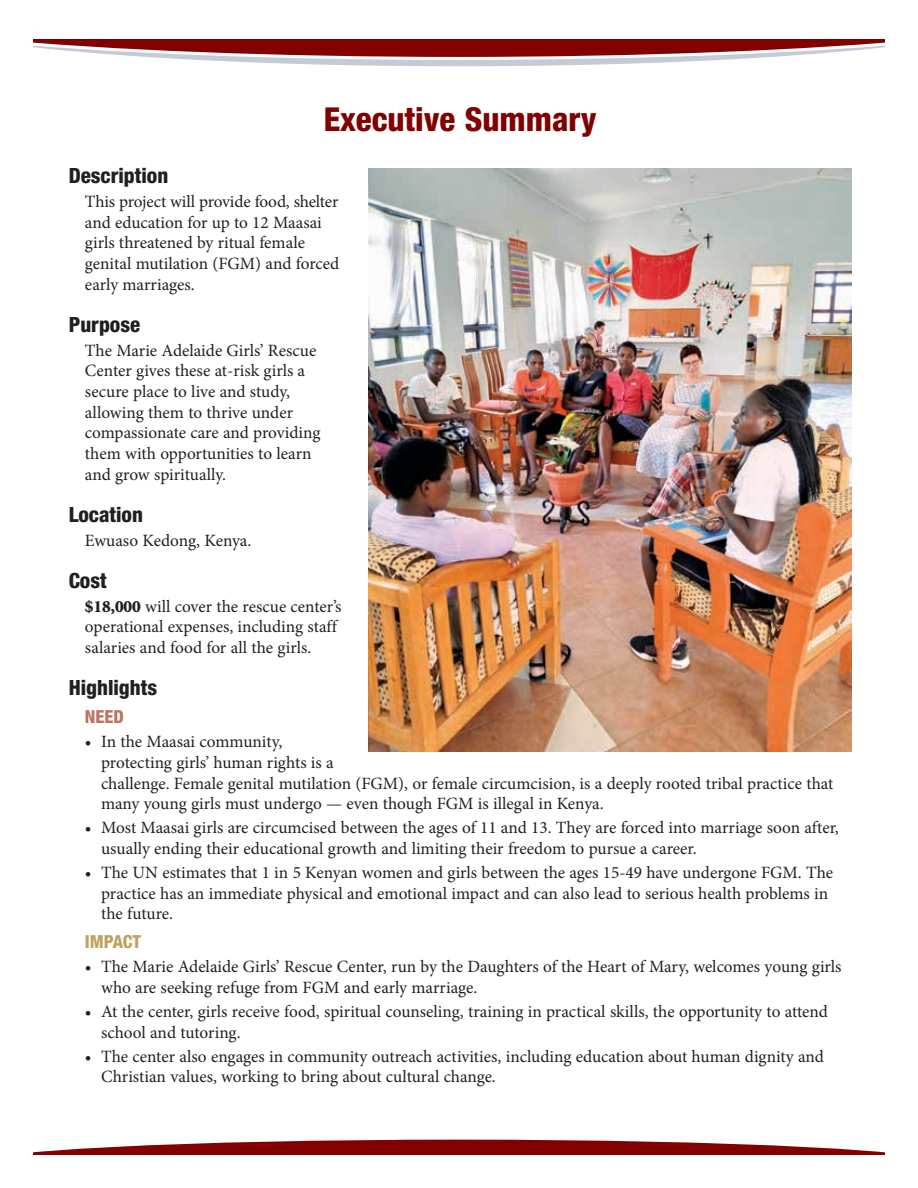
<style>
.page{position:relative;width:918px;height:1188px;background:#fff}
.page>*{position:absolute;margin:0;border:0;box-sizing:border-box;transform-origin:0 0}
.t1{font:800 condensed 33px "Helvetica Neue LT Pro";color:#820000}
.t2{font:800 condensed 21px "Helvetica Neue LT Pro";color:#231f20}
.t3{font:800 condensed 18px "Helvetica Neue LT Pro";color:#bea261}
.t4{font:800 condensed 18px "Helvetica Neue LT Pro";color:#b97561}
.t5{font:17.25px/20.7px "Minion Pro";color:#231f20}
.s1{font-family:"Minion Std";font-weight:900}
</style>
<div class="page">
<svg style="left:34px;top:1140px;width:850px;height:14px"></svg>
<svg style="left:34px;top:40px;width:850px;height:26px"></svg>
<img style="left:369px;top:168px;width:483px;height:584px">
<h1 class="t1" style="left:324px;top:99px;width:274px">Executive Summary</h1>
<p class="t2" style="left:69px;top:163px;width:101px">Description</p>
<p class="t5" style="left:85px;top:191px;width:256px">This project will provide food, shelter and education for up to 12 Maasai girls threatened by ritual female genital mutilation (FGM) and forced early marriages.</p>
<p class="t2" style="left:69px;top:311px;width:73px">Purpose</p>
<p class="t5" style="left:85px;top:340px;width:237px">The Marie Adelaide Girls’ Rescue<br>Center gives these at-risk girls a secure place to live and study, allowing them to thrive under compassionate care and providing them with opportunities to learn and grow spiritually.</p>
<p class="t2" style="left:69px;top:501px;width:76px">Location</p>
<p class="t5" style="left:85px;top:530px;width:168px">Ewuaso Kedong, Kenya.</p>
<p class="t2" style="left:69px;top:567px;width:40px">Cost</p>
<p class="t5" style="left:85px;top:596px;width:258px"><span class="s1">$18,000</span> will cover the rescue center’s operational expenses, including staff salaries and food for all the girls.</p>
<p class="t2" style="left:69px;top:675px;width:90px">Highlights</p>
<p class="t4" style="left:85px;top:706px;width:41px">NEED</p>
<p class="t5" style="left:101px;top:731px;width:734px;text-indent:-16px">• In the Maasai community,<br>protecting girls’ human rights is a<br>challenge. Female genital mutilation (FGM), or female circumcision, is a deeply rooted tribal practice that many young girls must undergo — even though FGM is illegal in Kenya.</p>
<p class="t5" style="left:101px;top:817px;width:739px;text-indent:-16px">• Most Maasai girls are circumcised between the ages of 11 and 13. They are forced into marriage soon after, usually ending their educational growth and limiting their freedom to pursue a career.</p>
<p class="t5" style="left:101px;top:862px;width:734px;text-indent:-16px">• The UN estimates that 1 in 5 Kenyan women and girls between the ages 15-49 have undergone FGM. The practice has an immediate physical and emotional impact and can also lead to serious health problems in the future.</p>
<p class="t3" style="left:85px;top:931px;width:58px">IMPACT</p>
<p class="t5" style="left:101px;top:957px;width:742px;text-indent:-16px">• The Marie Adelaide Girls’ Rescue Center, run by the Daughters of the Heart of Mary, welcomes young girls who are seeking refuge from FGM and early marriage.</p>
<p class="t5" style="left:101px;top:1001px;width:728px;text-indent:-16px">• At the center, girls receive food, spiritual counseling, training in practical skills, the opportunity to attend school and tutoring.</p>
<p class="t5" style="left:101px;top:1046px;width:724px;text-indent:-16px">• The center also engages in community outreach activities, including education about human dignity and<br>Christian values, working to bring about cultural change.</p>
</div>
